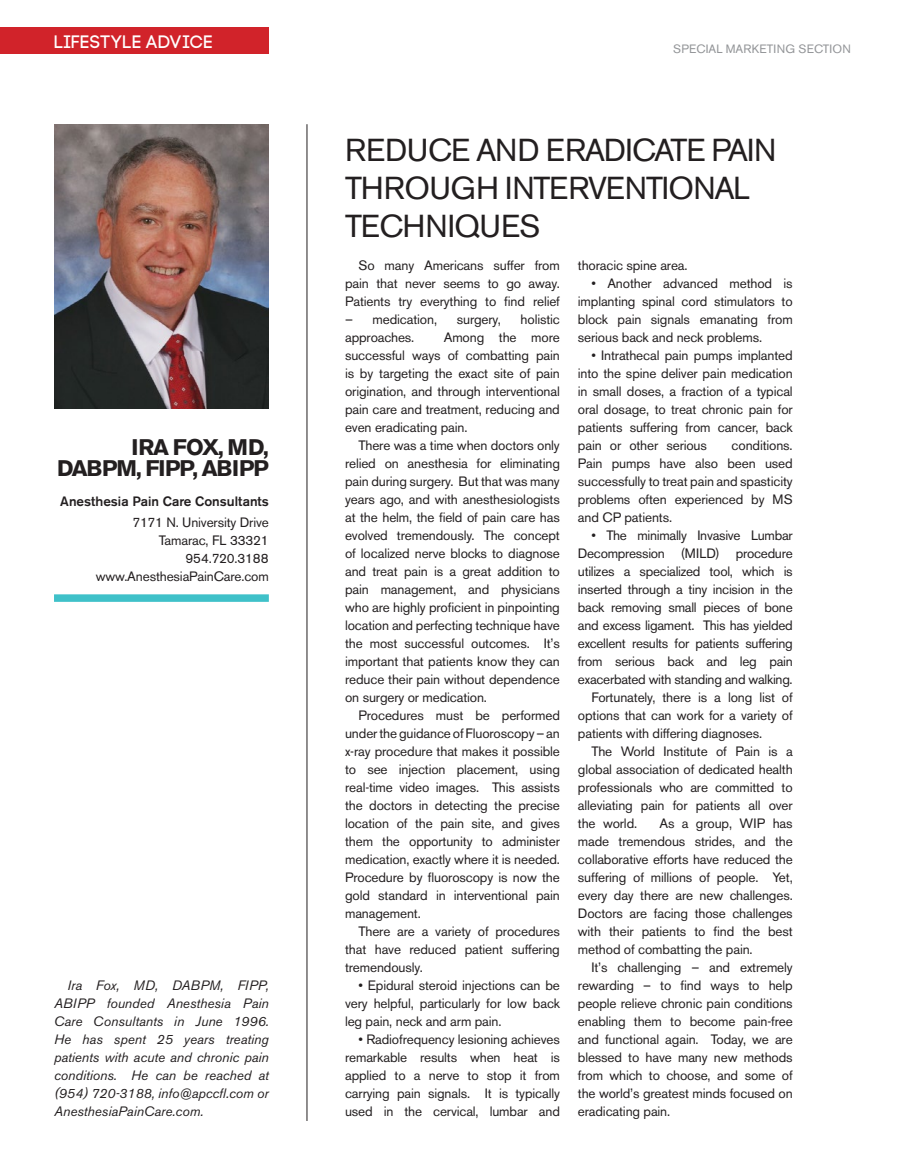
<style>
.page{position:relative;width:905px;height:1175px;background:#fff}
.page>*{position:absolute;margin:0;border:0;box-sizing:border-box;transform-origin:0 0}
.t1{font:31.5px/37.8px "Akzidenz Grotesk BE";letter-spacing:-.02em;color:#231f20}
.t2{font:700 22.35px/21.1px "Akzidenz Grotesk BE";letter-spacing:-.05em;color:#231f20;text-align:right}
.t3{font:18px "Code Pro";color:#fff}
.t4{font:13.5px/18px "Akzidenz Grotesk BE";letter-spacing:-.01em;color:#231f20;text-align:justify}
.t5{font:italic 13.5px/18px "Akzidenz Grotesk BE";color:#231f20;text-align:justify}
.t6{font:500 13.5px "Akzidenz Grotesk BE";color:#231f20}
.t7{font:12px "Akzidenz Grotesk BE";letter-spacing:.02em;color:#939598}
</style>
<div class="page">
<img style="left:54px;top:124px;width:215px;height:284px">
<hr style="left:306px;top:124px;width:1px;height:997px;background:#231f20">
<div style="left:54px;top:594px;width:215px;height:8px;background:#3fc1c9"></div>
<div style="left:0;top:28px;width:269px;height:26px;background:#d1232a"></div>
<h3 class="t3" style="left:54px;top:31px;width:160px">LIFESTYLE ADVICE</h3>
<h2 class="t2" style="left:57px;top:436px;width:213px">IRA FOX, MD,<br>DABPM, FIPP, ABIPP</h2>
<p class="t6" style="left:60px;top:493px;width:210px">Anesthesia Pain Care Consultants</p>
<p class="t4" style="left:96px;top:513px;width:174px;text-align:right">7171 N. University Drive<br>Tamarac, FL 33321<br>954.720.3188 www.AnesthesiaPainCare.com</p>
<p class="t5" style="left:54px;top:976px;width:216px;text-indent:14px">Ira Fox, MD, DABPM, FIPP, ABIPP founded Anesthesia Pain Care Consultants in June 1996.<br>He has spent 25 years treating patients with acute and chronic pain conditions. He can be reached at (954) 720-3188, info@apccfl.com or AnesthesiaPainCare.com.</p>
<p class="t7" style="left:673px;top:41px;width:179px">SPECIAL MARKETING SECTION</p>
<h1 class="t1" style="left:345px;top:131px;width:433px">REDUCE AND ERADICATE PAIN<br>THROUGH INTERVENTIONAL<br>TECHNIQUES</h1>
<p class="t4" style="left:345px;top:256px;width:216px;text-indent:14px">So many Americans suffer from pain that never seems to go away.<br>Patients try everything to find relief</p>
<p class="t4" style="left:345px;top:310px;width:94px">– medication,</p>
<p class="t4" style="left:457px;top:310px;width:46px">surgery,</p>
<p class="t4" style="left:520px;top:310px;width:41px">holistic</p>
<p class="t4" style="left:345px;top:328px;width:71px">approaches.</p>
<p class="t4" style="left:345px;top:328px;width:216px;text-indent:99px">Among the more successful ways of combatting pain is by targeting the exact site of pain origination, and through interventional pain care and treatment, reducing and even eradicating pain.</p>
<p class="t4" style="left:345px;top:436px;width:216px;text-indent:14px">There was a time when doctors only relied on anesthesia for eliminating pain during surgery. But that was many years ago, and with anesthesiologists at the helm, the field of pain care has evolved tremendously. The concept of localized nerve blocks to diagnose and treat pain is a great addition to pain management, and physicians who are highly proficient in pinpointing location and perfecting technique have the most successful outcomes. It’s important that patients know they can reduce their pain without dependence on surgery or medication.</p>
<p class="t4" style="left:345px;top:706px;width:216px;text-indent:14px">Procedures must be performed under the guidance of Fluoroscopy – an x-ray procedure that makes it possible to see injection placement, using real-time video images. This assists the doctors in detecting the precise location of the pain site, and gives them the opportunity to administer medication, exactly where it is needed.<br>Procedure by fluoroscopy is now the gold standard in interventional pain management.</p>
<p class="t4" style="left:345px;top:922px;width:216px;text-indent:14px">There are a variety of procedures that have reduced patient suffering tremendously.</p>
<p class="t4" style="left:345px;top:976px;width:216px;text-indent:14px">• Epidural steroid injections can be very helpful, particularly for low back leg pain, neck and arm pain.</p>
<p class="t4" style="left:345px;top:1030px;width:216px;text-indent:14px">• Radiofrequency lesioning achieves remarkable results when heat is applied to a nerve to stop it from carrying pain signals. It is typically used in the cervical, lumbar and</p>
<p class="t4" style="left:578px;top:256px;width:111px">thoracic spine area.</p>
<p class="t4" style="left:578px;top:274px;width:216px;text-indent:14px">• Another advanced method is implanting spinal cord stimulators to block pain signals emanating from serious back and neck problems.</p>
<p class="t4" style="left:578px;top:346px;width:216px;text-indent:14px">• Intrathecal pain pumps implanted into the spine deliver pain medication in small doses, a fraction of a typical oral dosage, to treat chronic pain for patients suffering from cancer, back pain or other serious</p>
<p class="t4" style="left:578px;top:436px;width:216px;text-indent:154px">conditions.<br>Pain pumps have also been used successfully to treat pain and spasticity problems often experienced by MS and CP patients.</p>
<p class="t4" style="left:591px;top:526px;width:203px">• The minimally Invasive Lumbar</p>
<p class="t4" style="left:578px;top:544px;width:216px">Decompression (MILD) procedure</p>
<p class="t4" style="left:578px;top:562px;width:216px">utilizes a specialized tool, which is</p>
<p class="t4" style="left:578px;top:580px;width:216px">inserted through a tiny incision in the</p>
<p class="t4" style="left:578px;top:598px;width:216px">back removing small pieces of bone</p>
<p class="t4" style="left:578px;top:616px;width:216px">and excess ligament. This has yielded</p>
<p class="t4" style="left:578px;top:634px;width:216px">excellent results for patients suffering</p>
<p class="t4" style="left:578px;top:652px;width:216px">from serious back and leg pain</p>
<p class="t4" style="left:578px;top:670px;width:216px">exacerbated with standing and walking.</p>
<p class="t4" style="left:591px;top:688px;width:203px">Fortunately, there is a long list of</p>
<p class="t4" style="left:578px;top:706px;width:216px">options that can work for a variety of</p>
<p class="t4" style="left:578px;top:724px;width:186px">patients with differing diagnoses.</p>
<p class="t4" style="left:591px;top:742px;width:203px">The World Institute of Pain is a</p>
<p class="t4" style="left:578px;top:760px;width:216px">global association of dedicated health</p>
<p class="t4" style="left:578px;top:778px;width:216px">professionals who are committed to</p>
<p class="t4" style="left:578px;top:796px;width:216px">alleviating pain for patients all over</p>
<p class="t4" style="left:578px;top:814px;width:61px">the world.</p>
<p class="t4" style="left:578px;top:814px;width:216px;text-indent:82px">As a group, WIP has made tremendous strides, and the collaborative efforts have reduced the suffering of millions of people. Yet, every day there are new challenges.<br>Doctors are facing those challenges with their patients to find the best method of combatting the pain.</p>
<p class="t4" style="left:578px;top:958px;width:216px;text-indent:14px">It’s challenging – and extremely rewarding – to find ways to help people relieve chronic pain conditions enabling them to become pain-free and functional again. Today, we are blessed to have many new methods from which to choose, and some of the world’s greatest minds focused on eradicating pain.</p>
</div>
